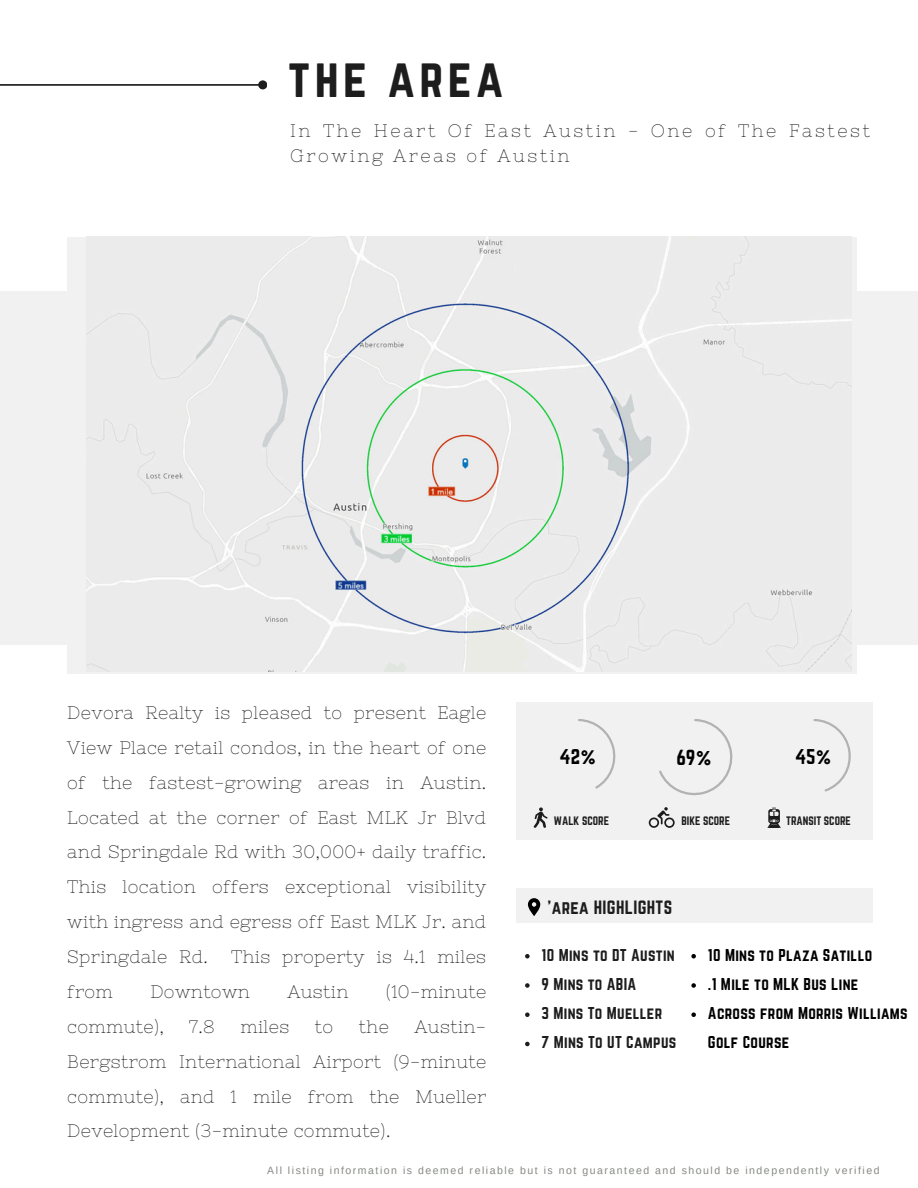
<style>
.page{position:relative;width:918px;height:1188px;background:#fff}
.page>*{position:absolute;margin:0;border:0;box-sizing:border-box;transform-origin:0 0}
.t1{font:48px "Norwester";letter-spacing:.09em;color:#1d1d1d}
.t2{font:19.05px "Norwester";color:#000}
.t3{font:18.75px "Norwester";color:#000}
.t4{font:18px/34.8px "Nixie One";letter-spacing:.02em;color:#1d1d1d;text-align:justify}
.t5{font:18px/25.2px "Nixie One";letter-spacing:.145em;color:#1d1d1d}
.t6{font:16.8px "Norwester";letter-spacing:.02em;color:#1d1d1d}
.t7{font:15px/29.2px "Norwester";letter-spacing:.02em;color:#000}
.t8{font:15px "Norwester";letter-spacing:.02em;color:#1d1d1d}
.t9{font:10.8px "Norwester";color:#1d1d1d}
.t10{font:10.5px "Arimo";letter-spacing:.145em;color:#858983}
</style>
<div class="page">
<svg style="left:258px;top:80px;width:9px;height:9px"></svg>
<div style="left:0;top:292px;width:918px;height:353px;background:#f1f1f1"></div>
<div style="left:67px;top:237px;width:789px;height:436px;background:#f1f1f1"></div>
<div style="left:516px;top:702px;width:356px;height:138px;background:#f1f1f1"></div>
<svg style="left:534px;top:807px;width:13px;height:21px"></svg>
<svg style="left:649px;top:807px;width:26px;height:20px"></svg>
<svg style="left:767px;top:807px;width:14px;height:21px"></svg>
<svg style="left:578px;top:719px;width:37px;height:70px"></svg>
<svg style="left:659px;top:719px;width:73px;height:76px"></svg>
<svg style="left:813px;top:719px;width:38px;height:73px"></svg>
<div style="left:516px;top:889px;width:356px;height:34px;background:#f1f1f1"></div>
<svg style="left:528px;top:898px;width:12px;height:18px"></svg>
<img style="left:86px;top:237px;width:765px;height:434px">
<svg style="left:525px;top:954px;width:5px;height:4px"></svg>
<svg style="left:525px;top:983px;width:5px;height:5px"></svg>
<svg style="left:525px;top:1012px;width:5px;height:5px"></svg>
<svg style="left:525px;top:1042px;width:5px;height:4px"></svg>
<svg style="left:691px;top:954px;width:5px;height:4px"></svg>
<svg style="left:691px;top:983px;width:5px;height:5px"></svg>
<svg style="left:691px;top:1012px;width:5px;height:5px"></svg>
<p class="t1" style="left:288px;top:49px;width:217px">the area</p>
<p class="t5" style="left:290px;top:118px;width:581px">In The Heart Of East Austin - One of The Fastest<br>Growing Areas of Austin</p>
<p class="t4" style="left:67px;top:695px;width:421px">Devora Realty is pleased to present Eagle View Place retail condos, in the heart of one of the fastest-growing areas in Austin.<br>Located at the corner of East MLK Jr Blvd and Springdale Rd with 30,000+ daily traffic.<br>This location offers exceptional visibility with ingress and egress off East MLK Jr. and Springdale Rd.</p>
<p class="t4" style="left:231px;top:939px;width:257px">This property is 4.1 miles</p>
<p class="t4" style="left:67px;top:974px;width:47px">from</p>
<p class="t4" style="left:150px;top:974px;width:101px">Downtown</p>
<p class="t4" style="left:287px;top:974px;width:63px">Austin</p>
<p class="t4" style="left:386px;top:974px;width:102px">(10-minute</p>
<p class="t4" style="left:67px;top:1009px;width:98px">commute),</p>
<p class="t4" style="left:190px;top:1009px;width:27px">7.8</p>
<p class="t4" style="left:240px;top:1009px;width:50px">miles</p>
<p class="t4" style="left:315px;top:1009px;width:20px">to</p>
<p class="t4" style="left:359px;top:1009px;width:31px">the</p>
<p class="t4" style="left:67px;top:1009px;width:421px;text-indent:347px">Austin-Bergstrom International Airport (9-minute commute), and 1 mile from the Mueller Development (3-minute commute).</p>
<p class="t3" style="left:560px;top:745px;width:38px">42%</p>
<p class="t2" style="left:676px;top:746px;width:37px">69%</p>
<p class="t3" style="left:795px;top:745px;width:38px">45%</p>
<p class="t9" style="left:554px;top:814px;width:57px">WALK SCORE</p>
<h4 class="t9" style="left:681px;top:814px;width:50px">BIKE SCORE</h4>
<p class="t9" style="left:786px;top:814px;width:66px">TRANSIT SCORE</p>
<h4 class="t6" style="left:548px;top:897px;width:126px">'area HIGHLIGHTS</h4>
<p class="t8" style="left:542px;top:946px;width:135px">10 Mins to DT Austin</p>
<h4 class="t8" style="left:542px;top:975px;width:96px">9 Mins to ABIA</h4>
<p class="t8" style="left:542px;top:1004px;width:122px">3 Mins To Mueller</p>
<p class="t8" style="left:542px;top:1033px;width:136px">7 Mins To UT Campus</p>
<p class="t7" style="left:708px;top:940px;width:166px">10 Mins to Plaza Satillo</p>
<p class="t7" style="left:708px;top:969px;width:152px">.1 Mile to MLK Bus Line</p>
<p class="t7" style="left:708px;top:999px;width:201px">Across from Morris Williams<br>Golf Course</p>
<p class="t10" style="left:267px;top:1165px;width:614px">All listing information is deemed reliable but is not guaranteed and should be independently verified</p>
</div>
